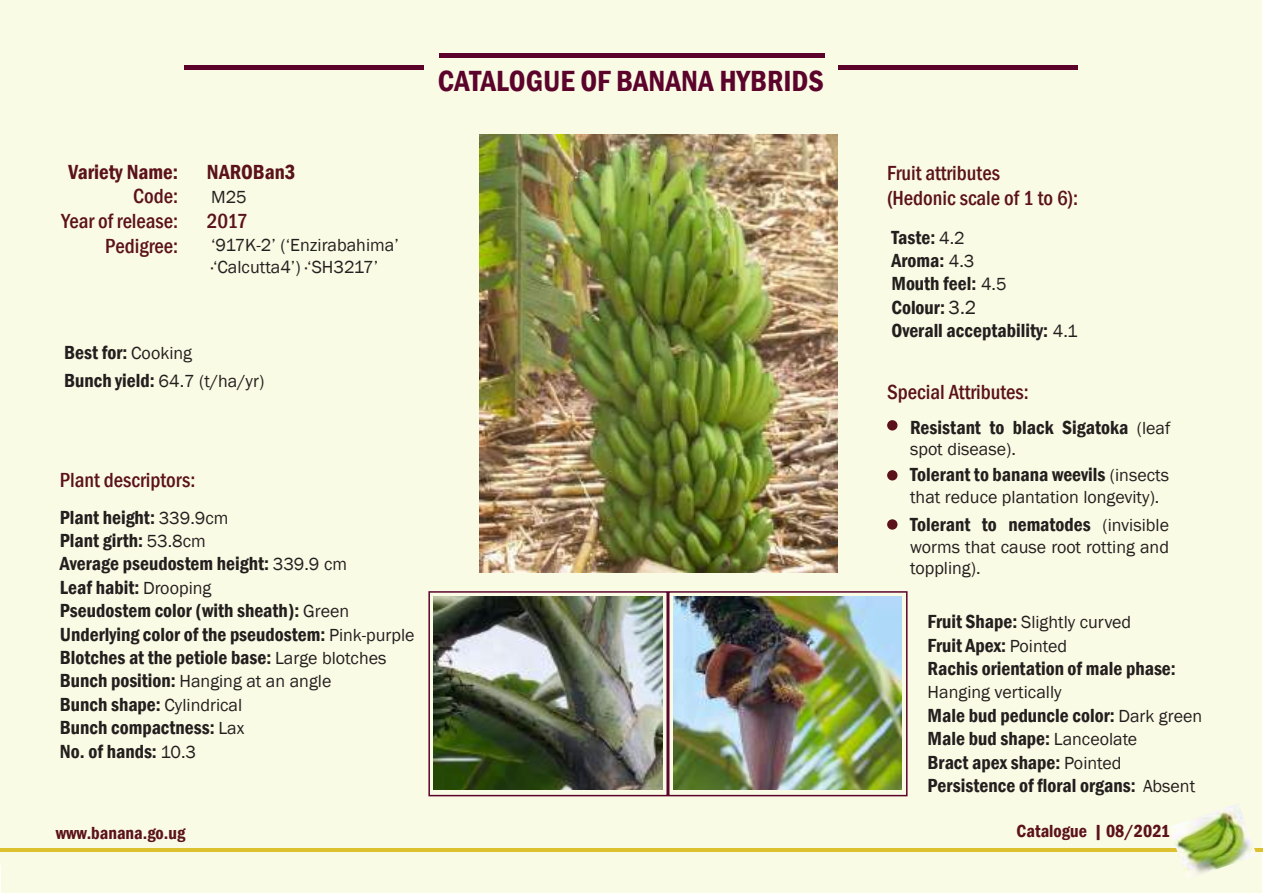
<style>
.page{position:relative;width:1263px;height:893px;background:#fff}
.page>*{position:absolute;margin:0;border:0;box-sizing:border-box;transform-origin:0 0}
.t1{font:600 condensed 30px "Franklin Gothic";color:#5c032c}
.t2{font:500 condensed 21px/24.6px "Franklin Gothic";color:#5b121a;text-align:right}
.t3{font:600 condensed 21px "Franklin Gothic";color:#5b121a}
.t4{font:600 condensed 19.5px/23.4px "Franklin Gothic";color:#241f1f}
.t5{font:18px/21.6px "Franklin Gothic";color:#241f1f}
.t6{font:600 condensed 18px "Franklin Gothic";color:#5b121a}
.s1{font-weight:400;font-stretch:normal;font-size:18px}
.s2{font-weight:600;font-stretch:condensed;font-size:19.5px}
.s3{font-weight:400;font-stretch:normal}
</style>
<div class="page">
<div style="left:0;top:0;width:18px;height:864px;background:#fafbe5"></div>
<div style="left:1px;top:0;width:1260px;height:893px;background:#fafbe5"></div>
<div style="left:887px;top:420px;width:10px;height:10px;background:#5b121a;border-radius:50%"></div>
<div style="left:887px;top:470px;width:10px;height:10px;background:#5b121a;border-radius:50%"></div>
<div style="left:887px;top:519px;width:10px;height:11px;background:#5b121a;border-radius:50%"></div>
<hr style="left:1px;top:848px;width:1262px;height:4px;background:#ddc02d">
<img style="left:480px;top:134px;width:357px;height:438px">
<div style="left:184px;top:65px;width:240px;height:5px;background:#5c032c"></div>
<div style="left:838px;top:65px;width:240px;height:5px;background:#5c032c"></div>
<hr style="left:439px;top:54px;width:386px;height:4px;background:#5c032c">
<img style="left:1169px;top:804px;width:87px;height:70px">
<div style="left:428px;top:591px;width:240px;height:205px;border:2px solid #5c032c"></div>
<img style="left:434px;top:596px;width:228px;height:193px">
<div style="left:668px;top:591px;width:239px;height:205px;border:2px solid #5c032c"></div>
<img style="left:673px;top:596px;width:229px;height:193px">
<p class="t3" style="left:68px;top:157px;width:111px">Variety Name:</p>
<p class="t3" style="left:207px;top:157px;width:90px">NAROBan3</p>
<p class="t2" style="left:62px;top:183px;width:118px">Code:<br>Year of release:</p>
<p class="t5" style="left:211px;top:187px;width:37px">M25</p>
<p class="t2" style="left:207px;top:208px;width:42px">2017</p>
<p class="t2" style="left:105px;top:234px;width:74px">Pedigree:</p>
<p class="t5" style="left:211px;top:235px;width:189px">‘917K-2’ (‘Enzirabahima’ ·‘Calcutta4’) ·‘SH3217’</p>
<p class="t4" style="left:64px;top:341px;width:129px">Best for: <span class="s1">Cooking</span></p>
<p class="t5" style="left:64px;top:370px;width:202px"><span class="s2">Bunch yield:</span> 64.7 (t/ha/yr)</p>
<h1 class="t1" style="left:438px;top:61px;width:387px">CATALOGUE OF BANANA HYBRIDS</h1>
<p class="t2" style="left:60px;top:467px;width:137px">Plant descriptors:</p>
<p class="t4" style="left:60px;top:505px;width:356px">Plant height: <span class="s1">339.9cm<br></span>Plant girth: <span class="s1">53.8cm<br></span>Average pseudostem height: <span class="s1">339.9 cm<br></span>Leaf habit: <span class="s1">Drooping<br></span>Pseudostem color (with sheath): <span class="s1">Green </span>Underlying color of the pseudostem: <span class="s1">Pink-purple </span>Blotches at the petiole base: <span class="s1">Large blotches</span></p>
<p class="t5" style="left:60px;top:671px;width:273px"><span class="s2">Bunch position:</span> Hanging at an angle</p>
<p class="t4" style="left:60px;top:692px;width:186px;text-align:justify">Bunch shape: <span class="s1">Cylindrical </span>Bunch compactness: <span class="s1">Lax </span>No. of hands: <span class="s1">10.3</span></p>
<p class="t6" style="left:56px;top:821px;width:131px">www.banana.go.ug</p>
<p class="t2" style="left:887px;top:160px;width:193px;line-height:25.2px;text-align:left">Fruit attributes<br>(Hedonic scale of 1 to 6):</p>
<p class="t4" style="left:891px;top:225px;width:188px">Taste: <span class="s1">4.2<br></span>Aroma: <span class="s1">4.3<br></span>Mouth feel: <span class="s1">4.5<br></span>Colour: <span class="s3">3.2<br></span>Overall acceptability: <span class="s1">4.1</span></p>
<p class="t2" style="left:887px;top:379px;width:143px">Special Attributes:</p>
<p class="t4" style="left:910px;top:415px;width:262px">Resistant to black Sigatoka <span class="s1">(leaf</span></p>
<p class="t5" style="left:910px;top:439px;width:107px">spot disease).</p>
<p class="t4" style="left:910px;top:462px;width:260px">Tolerant to banana weevils <span class="s1">(insects</span></p>
<p class="t5" style="left:910px;top:486px;width:251px">that reduce plantation longevity).</p>
<p class="t4" style="left:910px;top:513px;width:260px">Tolerant to nematodes <span class="s1">(invisible</span></p>
<p class="t5" style="left:910px;top:536px;width:260px">worms that cause root rotting and toppling).</p>
<p class="t5" style="left:928px;top:612px;width:205px"><span class="s2">Fruit Shape:</span> Slightly curved</p>
<p class="t4" style="left:928px;top:633px;width:250px">Fruit Apex: <span class="s1">Pointed<br></span>Rachis orientation of male phase:</p>
<p class="t5" style="left:928px;top:682px;width:135px">Hanging vertically</p>
<p class="t4" style="left:928px;top:703px;width:276px">Male bud peduncle color: <span class="s1">Dark green<br></span>Male bud shape: <span class="s1">Lanceolate<br></span>Bract apex shape: <span class="s1">Pointed<br></span>Persistence of floral organs: <span class="s1">Absent</span></p>
<p class="t6" style="left:1016px;top:819px;width:155px">Catalogue | 08/2021</p>
</div>
